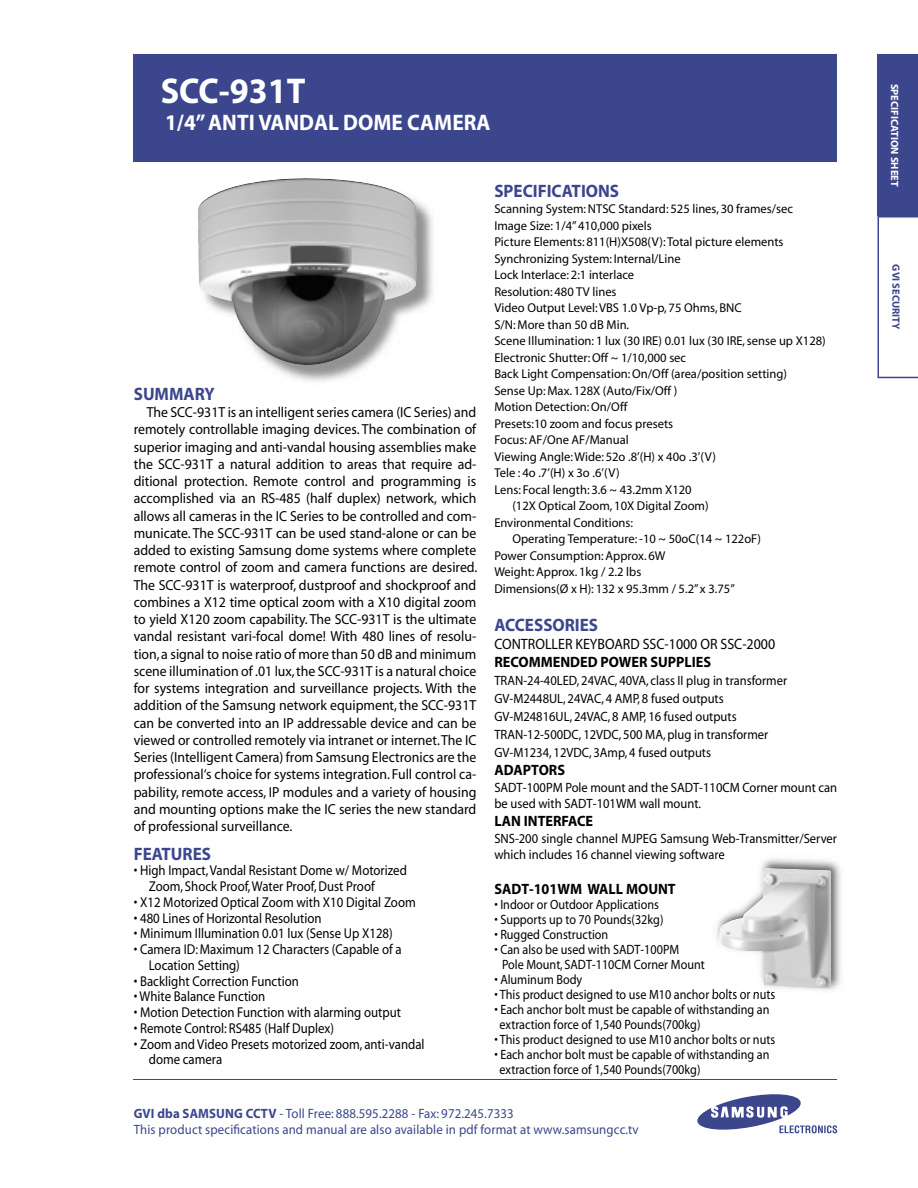
<style>
.page{position:relative;width:918px;height:1188px;background:#fff}
.page>*{position:absolute;margin:0;border:0;box-sizing:border-box;transform-origin:0 0}
.t1{font:700 36px "Myriad";color:#fff;scale:.95 1}
.t2{font:700 30px "Myriad";color:#fff}
.t3{font:700 22.5px "Myriad";color:#fff;scale:.95 1}
.t4{font:700 18px "Myriad";color:#3c468d;scale:.95 1}
.t5{font:700 15px "Myriad";color:#000;scale:.95 1}
.t6{font:15px "Myriad";color:#000;scale:.93 1}
.t7{font:14.55px/17.2px "Myriad";color:#000;text-align:justify;scale:.95 1}
.t8{font:14.25px/15.8px "Myriad";color:#000;scale:.9 1}
.t9{font:13.5px/15px "Myriad";color:#000;scale:.9 1}
.t10{font:13.5px/18px "Myriad";color:#000;scale:.93 1}
.t11{font:13.5px/16.2px "Myriad";letter-spacing:.01em;color:#3c468d;scale:.95 1}
.t12{font:12.9px "Myriad";color:#000}
.t13{font:700 10.5px "Myriad";color:#fff}
.t14{font:700 10.5px "Myriad";color:#3c468d}
.s1{font-weight:700}
</style>
<div class="page">
<svg style="left:697px;top:1094px;width:140px;height:39px"></svg>
<hr style="left:134px;top:1080px;width:703px;height:1px;background:#3c468d">
<div style="left:878px;top:54px;width:40px;height:162px;background:#3c468d"></div>
<svg style="left:878px;top:216px;width:40px;height:162px"></svg>
<div style="left:134px;top:54px;width:703px;height:108px;background:#3c468d"></div>
<img style="left:273px;top:201px;width:160px;height:181px">
<img style="left:198px;top:178px;width:219px;height:189px">
<img style="left:716px;top:854px;width:125px;height:136px">
<svg style="left:712px;top:854px;width:12px;height:8px"></svg>
<img style="left:712px;top:989px;width:66px;height:5px">
<img style="left:719px;top:868px;width:112px;height:121px">
<h1 class="t1" style="left:161px;top:73px;width:154px">SCC-931T</h1>
<h3 class="t3" style="left:165px;top:111px;width:344px">1/4” ANTI VANDAL DOME CAMERA</h3>
<h2 class="t2" style="left:161px;top:90px;width:413px">PRODUCT NAME AND NUMBER</h2>
<p class="t13" style="left:900px;top:84px;width:104px;rotate:90deg">SPECIFICATION SHEET</p>
<p class="t4" style="left:494px;top:182px;width:133px">SPECIFICATIONS</p>
<p class="t12" style="left:494px;top:203px;width:300px">Scanning System: NTSC Standard: 525 lines, 30 frames/sec</p>
<p class="t12" style="left:494px;top:219px;width:159px">Image Size: 1/4” 410,000 pixels</p>
<p class="t12" style="left:494px;top:236px;width:291px">Picture Elements: 811(H)X508(V): Total picture elements</p>
<p class="t12" style="left:494px;top:252px;width:188px">Synchronizing System: Internal/Line</p>
<p class="t12" style="left:494px;top:269px;width:141px">Lock Interlace: 2:1 interlace</p>
<p class="t12" style="left:494px;top:285px;width:124px">Resolution: 480 TV lines</p>
<p class="t12" style="left:494px;top:302px;width:249px">Video Output Level: VBS 1.0 Vp-p, 75 Ohms, BNC</p>
<p class="t12" style="left:494px;top:318px;width:136px">S/N: More than 50 dB Min.</p>
<p class="t12" style="left:494px;top:335px;width:333px">Scene Illumination: 1 lux (30 IRE) 0.01 lux (30 IRE, sense up X128)</p>
<p class="t12" style="left:494px;top:351px;width:193px">Electronic Shutter: Off ~ 1/10,000 sec</p>
<p class="t12" style="left:494px;top:368px;width:294px">Back Light Compensation: On/Off (area/position setting)</p>
<p class="t12" style="left:494px;top:384px;width:185px">Sense Up: Max. 128X (Auto/Fix/Off )</p>
<p class="t12" style="left:494px;top:401px;width:135px">Motion Detection: On/Off</p>
<p class="t12" style="left:494px;top:417px;width:180px">Presets:10 zoom and focus presets</p>
<p class="t12" style="left:494px;top:434px;width:136px">Focus: AF/One AF/Manual</p>
<p class="t12" style="left:494px;top:450px;width:223px">Viewing Angle: Wide: 52o .8’(H) x 40o .3’(V)</p>
<p class="t12" style="left:494px;top:467px;width:127px">Tele : 4o .7’(H) x 3o .6’(V)</p>
<p class="t12" style="left:494px;top:483px;width:199px">Lens: Focal length: 3.6 ~ 43.2mm X120</p>
<p class="t12" style="left:512px;top:500px;width:198px">(12X Optical Zoom, 10X Digital Zoom)</p>
<p class="t12" style="left:494px;top:516px;width:140px">Environmental Conditions:</p>
<p class="t12" style="left:512px;top:533px;width:250px">Operating Temperature: -10 ~ 50oC(14 ~ 122oF)</p>
<p class="t12" style="left:494px;top:549px;width:173px">Power Consumption: Approx. 6W</p>
<p class="t12" style="left:494px;top:566px;width:148px">Weight: Approx. 1kg / 2.2 lbs</p>
<p class="t12" style="left:494px;top:582px;width:242px">Dimensions(Ø x H): 132 x 95.3mm / 5.2” x 3.75”</p>
<p class="t4" style="left:494px;top:616px;width:111px">ACCESSORIES</p>
<p class="t6" style="left:494px;top:637px;width:304px">CONTROLLER KEYBOARD SSC-1000 OR SSC-2000</p>
<p class="t5" style="left:494px;top:654px;width:230px">RECOMMENDED POWER SUPPLIES</p>
<p class="t10" style="left:494px;top:672px;width:316px">TRAN-24-40LED, 24VAC, 40VA, class II plug in transformer GV-M2448UL, 24VAC, 4 AMP, 8 fused outputs GV-M24816UL, 24VAC, 8 AMP, 16 fused outputs TRAN-12-500DC, 12VDC, 500 MA, plug in transformer GV-M1234, 12VDC, 3Amp, 4 fused outputs</p>
<p class="t5" style="left:494px;top:762px;width:76px">ADAPTORS</p>
<p class="t10" style="left:494px;top:779px;width:370px;line-height:16.5px">SADT-100PM Pole mount and the SADT-110CM Corner mount can be used with SADT-101WM wall mount.</p>
<p class="t5" style="left:494px;top:813px;width:106px">LAN INTERFACE</p>
<p class="t10" style="left:494px;top:830px;width:370px;line-height:16.5px">SNS-200 single channel MJPEG Samsung Web-Transmitter/Server which includes 16 channel viewing software</p>
<p class="t5" style="left:494px;top:881px;width:192px">SADT-101WM WALL MOUNT</p>
<p class="t9" style="left:494px;top:897px;width:184px">• Indoor or Outdoor Applications</p>
<p class="t9" style="left:494px;top:912px;width:189px">• Supports up to 70 Pounds(32kg)</p>
<p class="t9" style="left:494px;top:927px;width:128px">• Rugged Construction</p>
<p class="t9" style="left:502px;top:942px;width:227px;text-indent:-8px">• Can also be used with SADT-100PM<br>Pole Mount, SADT-110CM Corner Mount</p>
<p class="t9" style="left:494px;top:972px;width:99px">• Aluminum Body</p>
<p class="t9" style="left:494px;top:987px;width:314px">• This product designed to use M10 anchor bolts or nuts</p>
<p class="t9" style="left:500px;top:1002px;width:301px;text-indent:-5px">• Each anchor bolt must be capable of withstanding an extraction force of 1,540 Pounds(700kg)</p>
<p class="t9" style="left:494px;top:1032px;width:314px">• This product designed to use M10 anchor bolts or nuts</p>
<p class="t9" style="left:500px;top:1047px;width:301px;text-indent:-5px">• Each anchor bolt must be capable of withstanding an extraction force of 1,540 Pounds(700kg)</p>
<p class="t14" style="left:901px;top:264px;width:67px;rotate:90deg">GVI SECURITY</p>
<p class="t4" style="left:134px;top:385px;width:87px">SUMMARY</p>
<p class="t7" style="left:134px;top:404px;width:363px;text-indent:13px">The SCC-931T is an intelligent series camera (IC Series) and remotely controllable imaging devices. The combination of superior imaging and anti-vandal housing assemblies make the SCC-931T a natural addition to areas that require ad&shy;ditional protection. Remote control and programming is accomplished via an RS-485 (half duplex) network, which allows all cameras in the IC Series to be controlled and com&shy;municate. The SCC-931T can be used stand-alone or can be added to existing Samsung dome systems where complete remote control of zoom and camera functions are desired.<br>The SCC-931T is waterproof, dustproof and shockproof and combines a X12 time optical zoom with a X10 digital zoom to yield X120 zoom capability. The SCC-931T is the ultimate vandal resistant vari-focal dome! With 480 lines of resolu&shy;tion, a signal to noise ratio of more than 50 dB and minimum scene illumination of .01 lux, the SCC-931T is a natural choice for systems integration and surveillance projects. With the addition of the Samsung network equipment, the SCC-931T can be converted into an IP addressable device and can be viewed or controlled remotely via intranet or internet. The IC Series (Intelligent Camera) from Samsung Electronics are the professional‘s choice for systems integration. Full control ca&shy;pability, remote access, IP modules and a variety of housing and mounting options make the IC series the new standard of professional surveillance.</p>
<p class="t4" style="left:134px;top:844px;width:83px">FEATURES</p>
<p class="t8" style="left:149px;top:863px;width:288px;text-indent:-15px">• High Impact, Vandal Resistant Dome w/ Motorized<br>Zoom, Shock Proof, Water Proof, Dust Proof</p>
<p class="t8" style="left:134px;top:895px;width:315px">• X12 Motorized Optical Zoom with X10 Digital Zoom</p>
<p class="t8" style="left:134px;top:911px;width:210px">• 480 Lines of Horizontal Resolution</p>
<p class="t8" style="left:134px;top:926px;width:289px">• Minimum Illumination 0.01 lux (Sense Up X128)</p>
<p class="t8" style="left:149px;top:942px;width:283px;text-indent:-15px">• Camera ID: Maximum 12 Characters (Capable of a<br>Location Setting)</p>
<p class="t8" style="left:134px;top:974px;width:185px">• Backlight Correction Function</p>
<p class="t8" style="left:134px;top:989px;width:148px">• White Balance Function</p>
<p class="t8" style="left:134px;top:1005px;width:299px">• Motion Detection Function with alarming output</p>
<p class="t8" style="left:134px;top:1021px;width:224px">• Remote Control: RS485 (Half Duplex)</p>
<p class="t8" style="left:149px;top:1037px;width:308px;text-indent:-15px">• Zoom and Video Presets motorized zoom, anti-vandal dome camera</p>
<p class="t11" style="left:134px;top:1106px;width:533px"><span class="s1">GVI dba SAMSUNG CCTV</span> - Toll Free: 888.595.2288 - Fax: 972.245.7333<br>This product specifications and manual are also available in pdf format at www.samsungcc.tv</p>
</div>
